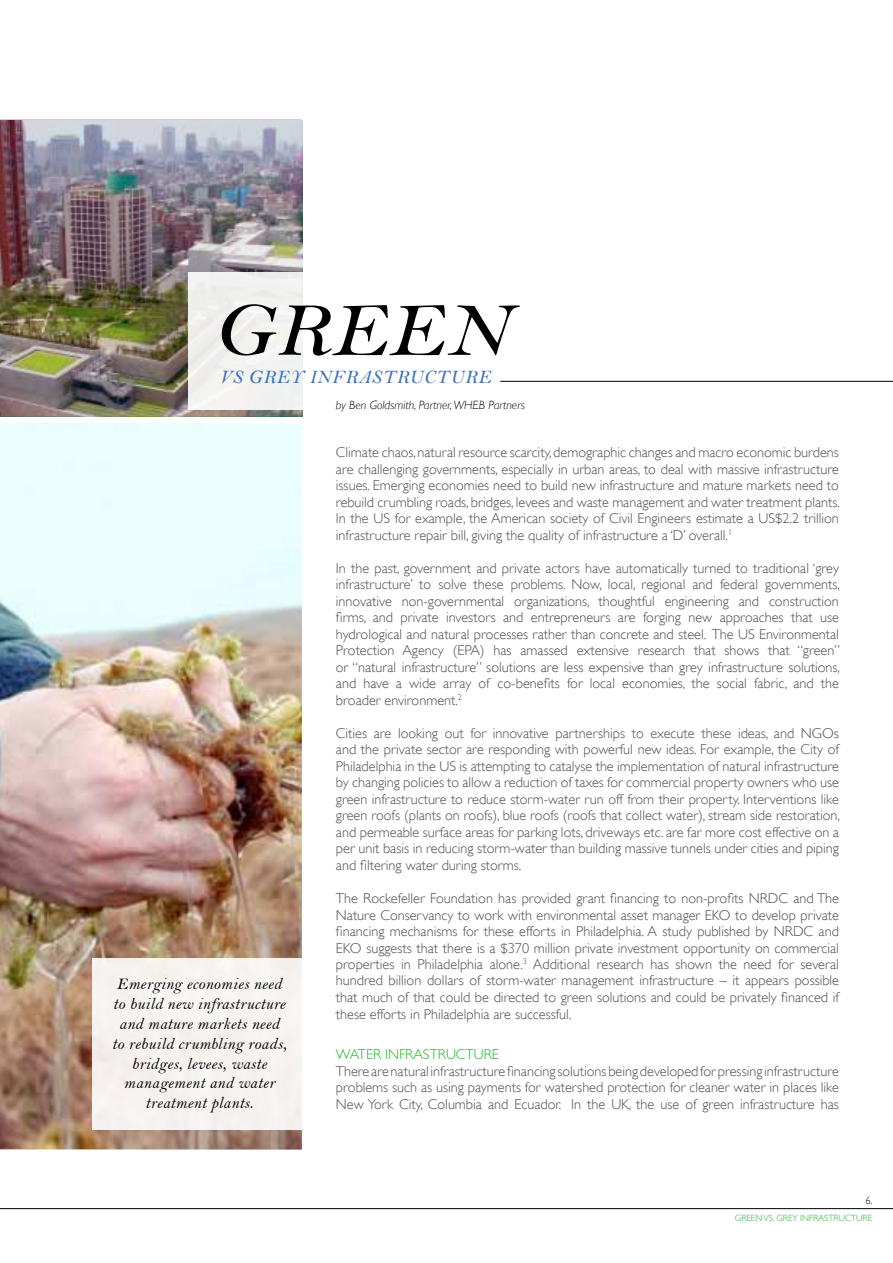
<style>
.page{position:relative;width:893px;height:1263px;background:#fff}
.page>*{position:absolute;margin:0;border:0;box-sizing:border-box;transform-origin:0 0}
.t1{font:78px "Bell MT Italic";color:#000;scale:1.08 1}
.t2{font:19.5px "Bell MT Italic";letter-spacing:.02em;color:#3d71b8}
.t3{font:16.5px/19.8px "Bell MT Italic";letter-spacing:.02em;color:#000;text-align:center}
.t4{font:300 14.25px/16.5px "Gill Sans";color:#4d4d4f;text-align:justify}
.t5{font:300 14.25px "Gill Sans";color:#1cb52f}
.t6{font:italic 300 12px "Gill Sans";color:#000}
.t7{font:300 10.5px "Gill Sans";color:#000}
.t8{font:300 9px "Gill Sans";color:#1cb52f}
</style>
<div class="page">
<img style="left:0;top:422px;width:302px;height:727px">
<hr style="left:0;top:1208px;width:893px;height:1px;background:#000">
<img style="left:1px;top:120px;width:300px;height:296px">
<div style="left:92px;top:958px;width:223px;height:171px;background:#f6f3f0"></div>
<div style="left:188px;top:272px;width:267px;height:137px;background:linear-gradient(to right,#efeeec,#fff)"></div>
<hr style="left:500px;top:381px;width:393px;height:1px;background:#000">
<h1 class="t1" style="left:213px;top:284px;width:277px">GREEN</h1>
<h2 class="t2" style="left:220px;top:365px;width:273px">VS GREY INFRASTRUCTURE</h2>
<p class="t6" style="left:336px;top:398px;width:191px">by Ben Goldsmith, Partner, WHEB Partners</p>
<p class="t3" style="left:112px;top:974px;width:176px">Emerging economies need to build new infrastructure and mature markets need to rebuild crumbling roads, bridges, levees, waste management and water treatment plants.</p>
<p class="t4" style="left:336px;top:444px;width:506px">Climate chaos, natural resource scarcity, demographic changes and macro economic burdens are challenging governments, especially in urban areas, to deal with massive infrastructure issues. Emerging economies need to build new infrastructure and mature markets need to rebuild crumbling roads, bridges, levees and waste management and water treatment plants.<br>In the US for example, the American society of Civil Engineers estimate a US$2.2 trillion infrastructure repair bill, giving the quality of infrastructure a ‘D’ overall.<sup>1</sup></p>
<p class="t4" style="left:336px;top:560px;width:506px">In the past, government and private actors have automatically turned to traditional ‘grey infrastructure’ to solve these problems. Now, local, regional and federal governments, innovative non-governmental organizations, thoughtful engineering and construction firms, and private investors and entrepreneurs are forging new approaches that use hydrological and natural processes rather than concrete and steel. The US Environmental Protection Agency (EPA) has amassed extensive research that shows that “green” or “natural infrastructure” solutions are less expensive than grey infrastructure solutions, and have a wide array of co-benefits for local economies, the social fabric, and the broader environment.<sup>2</sup></p>
<p class="t4" style="left:336px;top:725px;width:506px">Cities are looking out for innovative partnerships to execute these ideas, and NGOs and the private sector are responding with powerful new ideas. For example, the City of Philadelphia in the US is attempting to catalyse the implementation of natural infrastructure by changing policies to allow a reduction of taxes for commercial property owners who use green infrastructure to reduce storm-water run off from their property. Interventions like green roofs (plants on roofs), blue roofs (roofs that collect water), stream side restoration, and permeable surface areas for parking lots, driveways etc. are far more cost effective on a per unit basis in reducing storm-water than building massive tunnels under cities and piping and filtering water during storms.</p>
<p class="t4" style="left:336px;top:890px;width:505px">The Rockefeller Foundation has provided grant financing to non-profits NRDC and The Nature Conservancy to work with environmental asset manager EKO to develop private financing mechanisms for these efforts in Philadelphia. A study published by NRDC and EKO suggests that there is a $370 million private investment opportunity on commercial properties in Philadelphia alone.<sup>3</sup> Additional research has shown the need for several hundred billion dollars of storm-water management infrastructure – it appears possible that much of that could be directed to green solutions and could be privately financed if these efforts in Philadelphia are successful.</p>
<p class="t5" style="left:336px;top:1046px;width:164px">WATER INFRASTRUCTURE</p>
<p class="t4" style="left:336px;top:1062px;width:505px">There are natural infrastructure financing solutions being developed for pressing infrastructure problems such as using payments for watershed protection for cleaner water in places like New York City, Columbia and Ecuador. In the UK, the use of green infrastructure has</p>
<p class="t7" style="left:865px;top:1194px;width:9px">6.</p>
<p class="t8" style="left:735px;top:1212px;width:139px">GREEN VS. GREY INFRASTRUCTURE</p>
</div>
